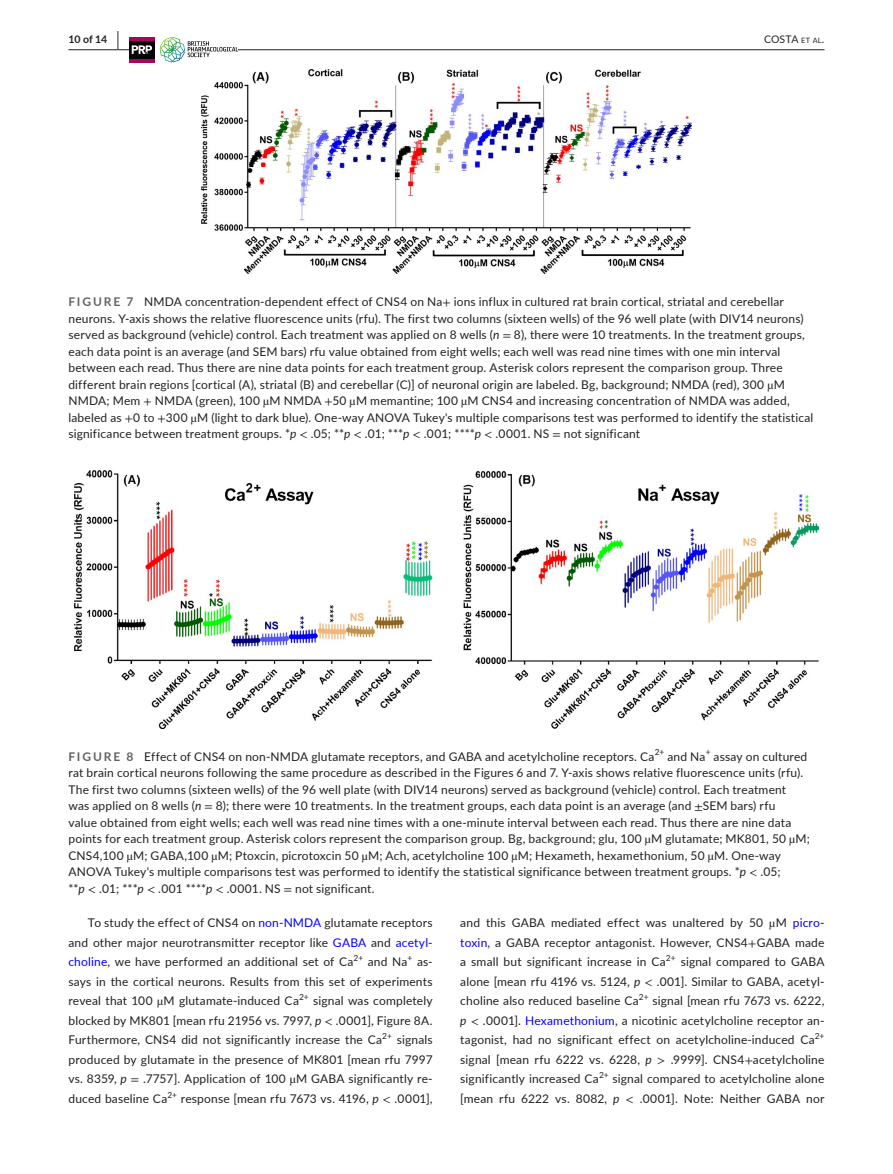
<style>
.page{position:relative;width:893px;height:1174px;background:#fff}
.page>*{position:absolute;margin:0;border:0;box-sizing:border-box;transform-origin:0 0}
.t1{font:12px/19.5px "Lato";letter-spacing:.015em;color:#231f20;text-align:justify}
.t2{font:10.5px "Lato";letter-spacing:.005em;color:#231f20}
.t3{font:700 10.5px "Lato";color:#231f20}
.t4{font:8.4px "Lato";color:#231f20}
.s1{font-size:19.5px}
.s2{font-size:7.35px}
.s3{font-weight:700;color:#636366}
.s4{font-family:"STIX"}
.s5{font-style:italic}
.s6{color:#00f}
</style>
<div class="page">
<hr style="left:68px;top:49px;width:756px;height:1px;background:#231f20">
<div style="left:129px;top:37px;width:109px;height:25px;background:#fff"></div>
<div style="left:129px;top:37px;width:26px;height:25px;background:#070606"></div>
<hr style="left:129px;top:37px;width:26px;height:3px;background:#a60660">
<hr style="left:129px;top:59px;width:26px;height:3px;background:#a60660">
<svg style="left:132px;top:45px;width:20px;height:9px"></svg>
<svg style="left:160px;top:37px;width:78px;height:25px"></svg>
<img style="left:202px;top:69px;width:489px;height:205px">
<img style="left:74px;top:470px;width:745px;height:258px">
<p class="t3" style="left:68px;top:31px;width:52px">10 of 14 <span class="s1">|</span></p>
<p class="t2" style="left:764px;top:31px;width:62px">COSTA <span class="s2">et al</span>.</p>
<p class="t1" style="left:68px;top:293px;width:746px;line-height:16.5px;text-align:left"><span class="s3">FIGURE 7</span> NMDA concentration-dependent effect of CNS4 on Na<span class="s4">+</span> ions influx in cultured rat brain cortical, striatal and cerebellar neurons. Y-axis shows the relative fluorescence units (rfu). The first two columns (sixteen wells) of the 96 well plate (with DIV14 neurons) served as background (vehicle) control. Each treatment was applied on 8 wells (<span class="s5">n</span> <span class="s4">=</span> 8), there were 10 treatments. In the treatment groups, each data point is an average (and SEM bars) rfu value obtained from eight wells; each well was read nine times with one min interval between each read. Thus there are nine data points for each treatment group. Asterisk colors represent the comparison group. Three different brain regions [cortical (A), striatal (B) and cerebellar (C)] of neuronal origin are labeled. Bg, background; NMDA (red), 300 <span class="s4">µ</span>M NMDA; Mem <span class="s4">+</span> NMDA (green), 100 <span class="s4">µ</span>M NMDA <span class="s4">+</span>50 <span class="s4">µ</span>M memantine; 100 <span class="s4">µ</span>M CNS4 and increasing concentration of NMDA was added, labeled as <span class="s4">+</span>0 to <span class="s4">+</span>300 <span class="s4">µ</span>M (light to dark blue). One-way ANOVA Tukey's multiple comparisons test was performed to identify the statistical significance between treatment groups. *<span class="s5">p</span> <span class="s4">&lt;</span> .05; **<span class="s5">p</span> <span class="s4">&lt;</span> .01; ***<span class="s5">p</span> <span class="s4">&lt;</span> .001; ****<span class="s5">p</span> <span class="s4">&lt;</span> .0001. NS <span class="s4">=</span> not significant</p>
<p class="t1" style="left:68px;top:746px;width:588px"><span class="s3">FIGURE 8</span> Effect of CNS4 on non-NMDA glutamate receptors, and GABA and acetylcholine receptors. Ca</p>
<p class="t4" style="left:655px;top:746px;width:11px">2+</p>
<p class="t1" style="left:667px;top:746px;width:40px">and Na</p>
<p class="t4" style="left:706px;top:746px;width:6px">+</p>
<p class="t1" style="left:68px;top:747px;width:743px;line-height:16.5px;text-align:left;text-indent:645px">assay on cultured rat brain cortical neurons following the same procedure as described in the Figures 6 and 7. Y-axis shows relative fluorescence units (rfu).<br>The first two columns (sixteen wells) of the 96 well plate (with DIV14 neurons) served as background (vehicle) control. Each treatment was applied on 8 wells (<span class="s5">n</span> <span class="s4">=</span> 8); there were 10 treatments. In the treatment groups, each data point is an average (and <span class="s4">±</span>SEM bars) rfu<br>value obtained from eight wells; each well was read nine times with a one-minute interval between each read. Thus there are nine data points for each treatment group. Asterisk colors represent the comparison group. Bg, background; glu, 100 <span class="s4">µ</span>M glutamate; MK801, 50 <span class="s4">µ</span>M; CNS4,100 <span class="s4">µ</span>M; GABA,100 <span class="s4">µ</span>M; Ptoxcin, picrotoxcin 50 <span class="s4">µ</span>M; Ach, acetylcholine 100 <span class="s4">µ</span>M; Hexameth, hexamethonium, 50 <span class="s4">µ</span>M. One-way ANOVA Tukey's multiple comparisons test was performed to identify the statistical significance between treatment groups. *<span class="s5">p</span> <span class="s4">&lt;</span> .05;<br>**<span class="s5">p</span> <span class="s4">&lt;</span> .01; ***<span class="s5">p</span> <span class="s4">&lt;</span> .001 ****<span class="s5">p</span> <span class="s4">&lt;</span> .0001. NS <span class="s4">=</span> not significant.</p>
<p class="t1" style="left:68px;top:912px;width:366px;text-indent:20px">To study the effect of CNS4 on <span class="s6">non-NMDA</span> glutamate receptors and other major neurotransmitter receptor like <span class="s6">GABA</span> and <span class="s6">acetyl&shy;choline</span>, we have performed an additional set of Ca</p>
<p class="t4" style="left:354px;top:952px;width:11px">2+</p>
<p class="t1" style="left:368px;top:951px;width:41px">and Na</p>
<p class="t4" style="left:408px;top:952px;width:6px">+</p>
<p class="t1" style="left:68px;top:951px;width:366px;text-indent:349px">as&shy;says in the cortical neurons. Results from this set of experiments reveal that 100 <span class="s4">µ</span>M glutamate-induced Ca<sup>2+</sup> signal was completely blocked by MK801 [mean rfu 21956 vs. 7997, <span class="s5">p</span> <span class="s4">&lt;</span> .0001], Figure 8A.<br>Furthermore, CNS4 did not significantly increase the Ca<sup>2+</sup> signals produced by glutamate in the presence of MK801 [mean rfu 7997 vs. 8359, <span class="s5">p</span> <span class="s4">=</span> .7757]. Application of 100 <span class="s4">µ</span>M GABA significantly re&shy;duced baseline Ca<sup>2+</sup> response [mean rfu 7673 vs. 4196, <span class="s5">p</span> <span class="s4">&lt;</span> .0001],</p>
<p class="t1" style="left:460px;top:912px;width:366px">and this GABA mediated effect was unaltered by 50 <span class="s4">µ</span>M <span class="s6">picro&shy;toxin</span>, a GABA receptor antagonist. However, CNS4<span class="s4">+</span>GABA made a small but significant increase in Ca<sup>2+</sup> signal compared to GABA alone [mean rfu 4196 vs. 5124, <span class="s5">p</span> <span class="s4">&lt;</span> .001]. Similar to GABA, acetyl&shy;choline also reduced baseline Ca<sup>2+</sup> signal [mean rfu 7673 vs. 6222, <span class="s5">p</span> <span class="s4">&lt;</span> .0001]. <span class="s6">Hexamethonium</span>, a nicotinic acetylcholine receptor an&shy;tagonist, had no significant effect on acetylcholine-induced Ca<sup>2+ </sup>signal [mean rfu 6222 vs. 6228, <span class="s5">p</span> <span class="s4">&gt;</span> .9999]. CNS4<span class="s4">+</span>acetylcholine significantly increased Ca<sup>2+</sup> signal compared to acetylcholine alone [mean rfu 6222 vs. 8082, <span class="s5">p</span> <span class="s4">&lt;</span> .0001]. Note: Neither GABA nor</p>
</div>
